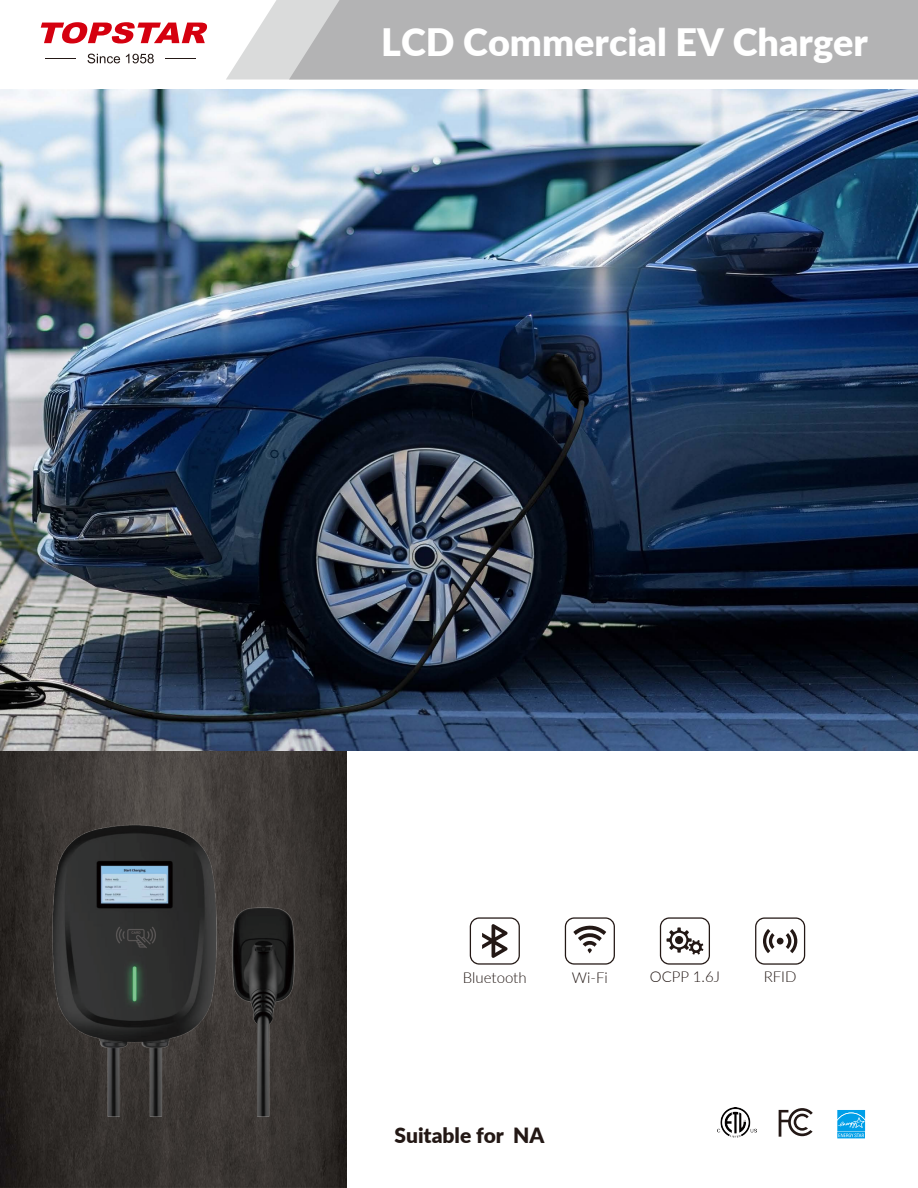
<style>
.page{position:relative;width:918px;height:1188px;background:#fff}
.page>*{position:absolute;margin:0;border:0;box-sizing:border-box;transform-origin:0 0}
.t1{font:900 37.8px "Lato";color:#fff}
.t2{font:900 21px "Lato";color:#231815}
.t3{font:300 15px "Lato";color:#231815}
</style>
<div class="page">
<svg style="left:226px;top:0;width:63px;height:80px;fill:#dadbdb"></svg>
<div style="left:289px;top:0;width:629px;height:80px;background:#b3b3b4"></div>
<svg style="left:41px;top:22px;width:166px;height:21px"></svg>
<hr style="left:45px;top:59px;width:31px;height:1px;background:#231815">
<hr style="left:165px;top:59px;width:31px;height:1px;background:#231815">
<svg style="left:88px;top:54px;width:32px;height:9px"></svg>
<svg style="left:126px;top:54px;width:28px;height:9px"></svg>
<img style="left:0;top:751px;width:346px;height:437px">
<img style="left:0;top:89px;width:918px;height:662px">
<svg style="left:470px;top:917px;width:50px;height:48px"></svg>
<svg style="left:565px;top:917px;width:50px;height:48px"></svg>
<svg style="left:755px;top:917px;width:50px;height:48px"></svg>
<svg style="left:660px;top:917px;width:50px;height:48px"></svg>
<img style="left:0;top:799px;width:336px;height:317px">
<svg style="left:779px;top:1108px;width:34px;height:29px"></svg>
<svg style="left:837px;top:1110px;width:29px;height:29px"></svg>
<img style="left:717px;top:1107px;width:40px;height:31px">
<h1 class="t1" style="left:381px;top:14px;width:488px">LCD Commercial EV Charger</h1>
<p class="t3" style="left:463px;top:967px;width:65px">Bluetooth</p>
<p class="t3" style="left:572px;top:967px;width:37px">Wi-Fi</p>
<p class="t3" style="left:650px;top:967px;width:72px">OCPP 1.6J</p>
<p class="t3" style="left:764px;top:967px;width:34px">RFID</p>
<h2 class="t2" style="left:395px;top:1119px;width:151px">Suitable for NA</h2>
</div>
